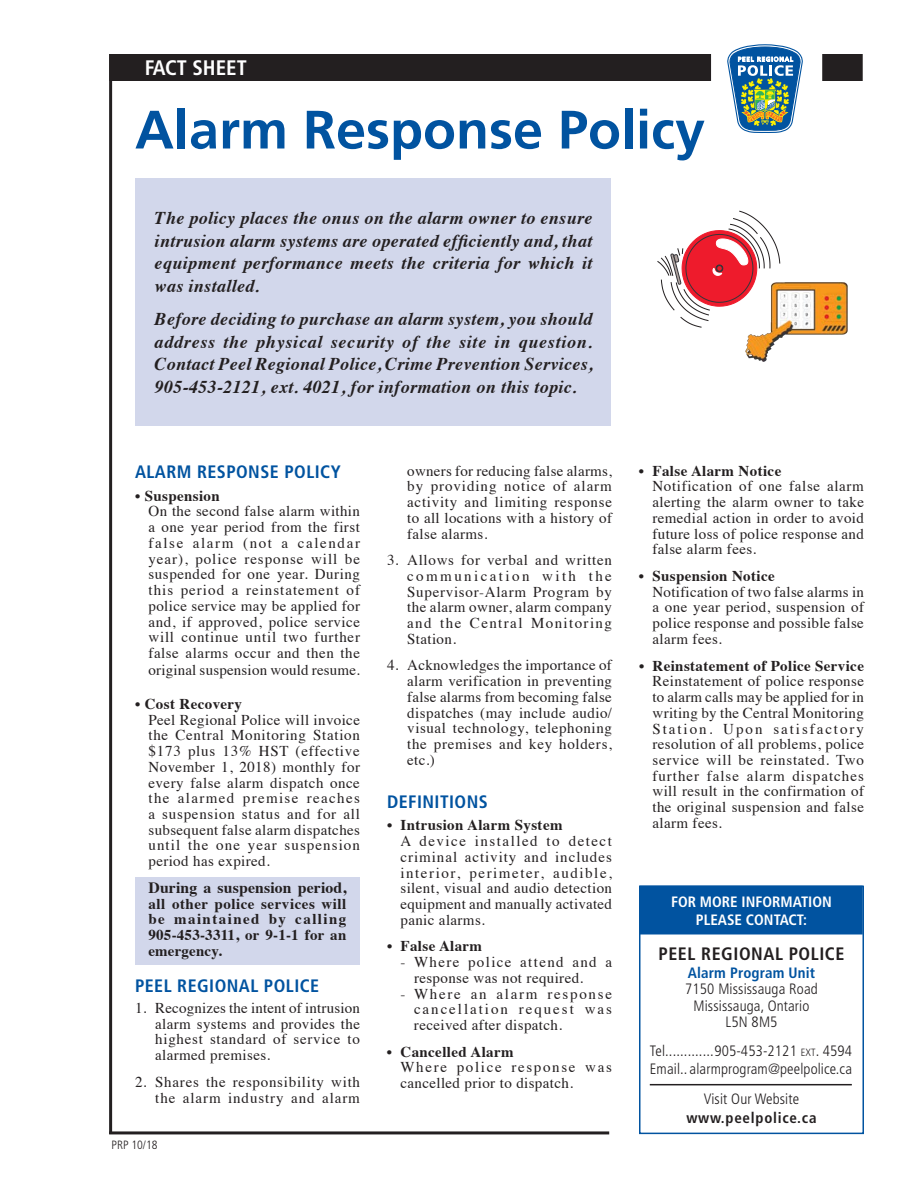
<style>
.page{position:relative;width:918px;height:1188px;background:#fff}
.page>*{position:absolute;margin:0;border:0;box-sizing:border-box;transform-origin:0 0}
.t1{font:700 54px "Frutiger";color:#0153a0}
.t2{font:700 condensed 21px "Frutiger";color:#fff}
.t3{font:italic 700 18px/22.5px "Times";letter-spacing:.02em;color:#231f20;text-align:justify}
.t4{font:700 condensed 18px "Frutiger";letter-spacing:.025em;color:#0153a0}
.t5{font:700 condensed 18px "Frutiger";letter-spacing:.03em;color:#231f20}
.t6{font:700 15.75px "Times";letter-spacing:.01em;color:#231f20}
.t7{font:15px/15.8px "Times";letter-spacing:.025em;color:#231f20;text-align:justify}
.t8{font:700 15px/15.8px "Times";letter-spacing:.025em;color:#231f20;text-align:justify}
.t9{font:300 condensed 15px/16.5px "Frutiger";letter-spacing:.01em;color:#231f20;text-align:center}
.t10{font:15px/15.8px "Times";letter-spacing:.05em;color:#231f20;text-align:right}
.t11{font:700 condensed 15px/18px "Frutiger";color:#fff;text-align:center}
.t12{font:700 condensed 15px/19.2px "Frutiger";letter-spacing:.05em;color:#231f20;text-align:center}
.t13{font:700 condensed 15px "Frutiger";letter-spacing:.01em;color:#0153a0}
.t14{font:300 condensed 12px "Frutiger";color:#231f20}
.s1{font-size:10.5px}
.s2{font-weight:300}
</style>
<div class="page">
<div style="left:136px;top:178px;width:475px;height:248px;background:#d2d7eb"></div>
<div style="left:110px;top:55px;width:752px;height:25px;background:#231f20"></div>
<div style="left:109px;top:54px;width:754px;height:27px;border:2px solid #231f20"></div>
<div style="left:711px;top:47px;width:111px;height:44px;background:#fff"></div>
<svg style="left:726px;top:44px;width:77px;height:89px"></svg>
<svg style="left:657px;top:211px;width:123px;height:117px"></svg>
<img style="left:746px;top:283px;width:101px;height:78px">
<div style="left:639px;top:886px;width:225px;height:248px;border:2px solid #0153a0"></div>
<hr style="left:109px;top:1131px;width:500px;height:3px;background:#231f20">
<hr style="left:109px;top:54px;width:3px;height:1080px;background:#231f20">
<div style="left:135px;top:877px;width:225px;height:87px;background:#d2d7eb"></div>
<div style="left:640px;top:886px;width:223px;height:48px;background:#0153a0"></div>
<hr style="left:650px;top:1084px;width:202px;height:1px;background:#231f20">
<p class="t2" style="left:145px;top:55px;width:104px">FACT SHEET</p>
<h1 class="t1" style="left:135px;top:98px;width:572px">Alarm Response Policy</h1>
<p class="t3" style="left:155px;top:205px;width:439px">The policy places the onus on the alarm owner to ensure intrusion alarm systems are operated efficiently and, that equipment performance meets the criteria for which it was installed.</p>
<p class="t3" style="left:155px;top:306px;width:439px">Before deciding to purchase an alarm system, you should address the physical security of the site in question.<br>Contact Peel Regional Police, Crime Prevention Services, 905-453-2121, ext. 4021, for information on this topic.</p>
<h2 class="t4" style="left:135px;top:461px;width:207px">ALARM RESPONSE POLICY</h2>
<p class="t8" style="left:135px;top:486px;width:86px">• Suspension</p>
<p class="t7" style="left:148px;top:502px;width:213px">On the second false alarm within a one year period from the first false alarm (not a calendar year), police response will be suspended for one year. During this period a reinstatement of police service may be applied for and, if approved, police service will continue until two further false alarms occur and then the</p>
<p class="t7" style="left:148px;top:661px;width:213px">original suspension would resume.</p>
<p class="t8" style="left:135px;top:694px;width:109px">• Cost Recovery</p>
<p class="t7" style="left:148px;top:710px;width:213px">Peel Regional Police will invoice the Central Monitoring Station $173 plus 13% HST (effective November 1, 2018) monthly for every false alarm dispatch once the alarmed premise reaches a suspension status and for all subsequent false alarm dispatches until the one year suspension period has expired.</p>
<p class="t6" style="left:148px;top:872px;width:199px">During a suspension period,</p>
<p class="t8" style="left:148px;top:894px;width:199px">all other police services will be maintained by calling 905-453-3311, or 9-1-1 for an emergency.</p>
<h2 class="t4" style="left:135px;top:975px;width:186px">PEEL REGIONAL POLICE</h2>
<p class="t7" style="left:155px;top:999px;width:206px;text-indent:-20px">1. Recognizes the intent of intrusion alarm systems and provides the highest standard of service to alarmed premises.</p>
<p class="t10" style="left:135px;top:1073px;width:227px">2. Shares the responsibility with the alarm industry and alarm</p>
<p class="t14" style="left:111px;top:1138px;width:48px">PRP 10/18</p>
<p class="t7" style="left:407px;top:461px;width:206px">owners for reducing false alarms, by providing notice of alarm activity and limiting response to all locations with a history of false alarms.</p>
<p class="t7" style="left:407px;top:551px;width:206px;text-indent:-20px">3. Allows for verbal and written communication with the Supervisor-Alarm Program by the alarm owner, alarm company and the Central Monitoring Station.</p>
<p class="t7" style="left:407px;top:656px;width:206px;text-indent:-20px">4. Acknowledges the importance of alarm verification in preventing false alarms from becoming false dispatches (may include audio/ visual technology, telephoning the premises and key holders, etc.)</p>
<h2 class="t4" style="left:387px;top:791px;width:102px">DEFINITIONS</h2>
<p class="t8" style="left:387px;top:816px;width:177px">• Intrusion Alarm System</p>
<p class="t7" style="left:400px;top:832px;width:213px">A device installed to detect criminal activity and includes interior, perimeter, audible, silent, visual and audio detection equipment and manually activated panic alarms.</p>
<p class="t8" style="left:387px;top:937px;width:97px">• False Alarm</p>
<p class="t7" style="left:414px;top:953px;width:199px;text-indent:-14px">- Where police attend and a response was not required.</p>
<p class="t7" style="left:414px;top:984px;width:200px;text-indent:-13px">- Where an alarm response cancellation request was received after dispatch.</p>
<p class="t8" style="left:387px;top:1042px;width:128px">• Cancelled Alarm</p>
<p class="t7" style="left:400px;top:1058px;width:213px">Where police response was cancelled prior to dispatch.</p>
<p class="t8" style="left:639px;top:461px;width:7px">•</p>
<p class="t8" style="left:652px;top:461px;width:130px">False Alarm Notice</p>
<p class="t7" style="left:652px;top:477px;width:213px">Notification of one false alarm alerting the alarm owner to take remedial action in order to avoid future loss of police response and false alarm fees.</p>
<p class="t8" style="left:639px;top:566px;width:137px">• Suspension Notice</p>
<p class="t7" style="left:652px;top:583px;width:213px">Notification of two false alarms in a one year period, suspension of police response and possible false alarm fees.</p>
<p class="t8" style="left:639px;top:656px;width:227px">• Reinstatement of Police Service</p>
<p class="t7" style="left:652px;top:672px;width:213px">Reinstatement of police response to alarm calls may be applied for in writing by the Central Monitoring Station. Upon satisfactory resolution of all problems, police service will be reinstated. Two further false alarm dispatches will result in the confirmation of the original suspension and false alarm fees.</p>
<h2 class="t11" style="left:671px;top:893px;width:162px">FOR MORE INFORMATION<br>PLEASE CONTACT:</h2>
<h3 class="t5" style="left:659px;top:943px;width:187px">PEEL REGIONAL POLICE</h3>
<h4 class="t13" style="left:688px;top:964px;width:129px">Alarm Program Unit</h4>
<p class="t9" style="left:685px;top:981px;width:134px">7150 Mississauga Road<br>Mississauga, Ontario<br>L5N 8M5</p>
<p class="t9" style="left:650px;top:1042px;width:204px;line-height:18px;text-align:left">Tel.............905-453-2121 <span class="s1">EXT</span>. 4594<br>Email.. alarmprogram@peelpolice.ca</p>
<p class="t12" style="left:686px;top:1089px;width:132px"><span class="s2">Visit Our Website </span>www.peelpolice.ca</p>
</div>
